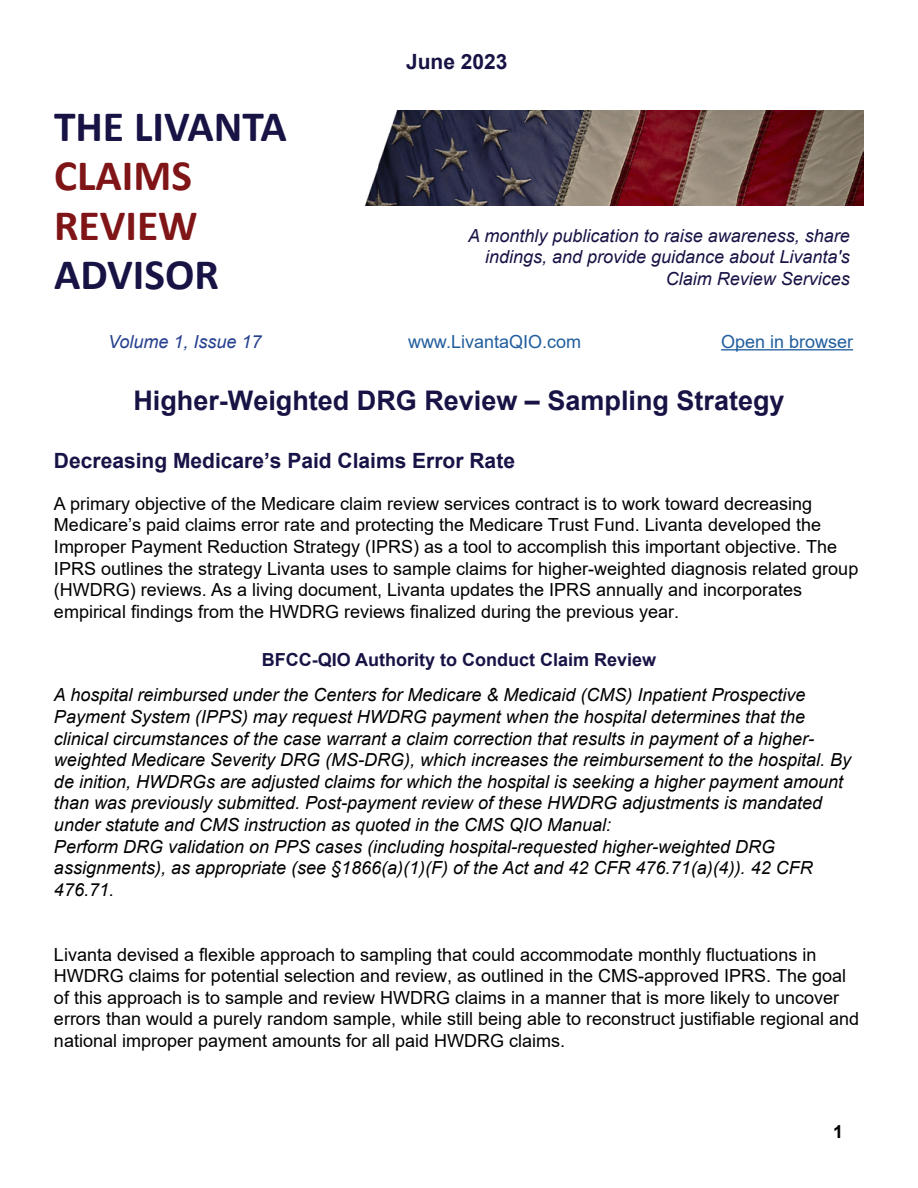
<style>
.page{position:relative;width:918px;height:1188px;background:#fff}
.page>*{position:absolute;margin:0;border:0;box-sizing:border-box;transform-origin:0 0}
.t1{font:700 43.5px "Calibri";color:#171345}
.t2{font:700 43.5px/49.5px "Calibri";color:#801517}
.t3{font:700 27px "Arial";color:#171345}
.t4{font:700 21px "Arial";color:#171346}
.t5{font:700 21px "Arial";color:#171345}
.t6{font:18px/21.6px "Arial";color:#000}
.t7{font:italic 18px/21.6px "Arial";color:#000}
.t8{font:italic 18px/21.6px "Arial";color:#171345;text-align:right}
.t9{font:700 18px "Arial";color:#171345}
.t10{font:18px "Arial";color:#215e9e}
.t11{font:italic 18px "Arial";color:#25408f}
.t12{font:700 18px "Arial";color:#000}
</style>
<div class="page">
<img style="left:365px;top:110px;width:499px;height:95px">
<hr style="left:721px;top:349px;width:132px;height:1px;background:#215e9e">
<h1 class="t1" style="left:54px;top:95px;width:234px">THE LIVANTA</h1>
<h1 class="t2" style="left:54px;top:150px;width:145px">CLAIMS<br>REVIEW</h1>
<h1 class="t1" style="left:54px;top:244px;width:166px">ADVISOR</h1>
<p class="t5" style="left:406px;top:47px;width:103px">June 2023</p>
<p class="t8" style="left:468px;top:225px;width:383px">A monthly publication to raise awareness, share indings, and provide guidance about Livanta's<br>Claim Review Services</p>
<p class="t11" style="left:108px;top:330px;width:155px">Volume 1, Issue 17</p>
<p class="t10" style="left:408px;top:329px;width:175px">www.LivantaQIO.com</p>
<p class="t10" style="left:721px;top:329px;width:134px">Open in browser</p>
<h2 class="t3" style="left:133px;top:382px;width:653px">Higher-Weighted DRG Review – Sampling Strategy</h2>
<p class="t4" style="left:54px;top:446px;width:463px">Decreasing Medicare’s Paid Claims Error Rate</p>
<p class="t6" style="left:54px;top:493px;width:806px">A primary objective of the Medicare claim review services contract is to work toward decreasing Medicare’s paid claims error rate and protecting the Medicare Trust Fund. Livanta developed the Improper Payment Reduction Strategy (IPRS) as a tool to accomplish this important objective. The IPRS outlines the strategy Livanta uses to sample claims for higher-weighted diagnosis related group (HWDRG) reviews. As a living document, Livanta updates the IPRS annually and incorporates empirical findings from the HWDRG reviews finalized during the previous year.</p>
<p class="t9" style="left:262px;top:647px;width:396px">BFCC-QIO Authority to Conduct Claim Review</p>
<p class="t7" style="left:54px;top:685px;width:799px">A hospital reimbursed under the Centers for Medicare &amp; Medicaid (CMS) Inpatient Prospective Payment System (IPPS) may request HWDRG payment when the hospital determines that the clinical circumstances of the case warrant a claim correction that results in payment of a higher&shy;weighted Medicare Severity DRG (MS-DRG), which increases the reimbursement to the hospital. By de inition, HWDRGs are adjusted claims for which the hospital is seeking a higher payment amount than was previously submitted. Post-payment review of these HWDRG adjustments is mandated under statute and CMS instruction as quoted in the CMS QIO Manual:<br>Perform DRG validation on PPS cases (including hospital-requested higher-weighted DRG assignments), as appropriate (see §1866(a)(1)(F) of the Act and 42 CFR 476.71(a)(4)). 42 CFR 476.71.</p>
<p class="t6" style="left:54px;top:943px;width:807px">Livanta devised a flexible approach to sampling that could accommodate monthly fluctuations in HWDRG claims for potential selection and review, as outlined in the CMS-approved IPRS. The goal of this approach is to sample and review HWDRG claims in a manner that is more likely to uncover errors than would a purely random sample, while still being able to reconstruct justifiable regional and national improper payment amounts for all paid HWDRG claims.</p>
<p class="t12" style="left:833px;top:1119px;width:12px">1</p>
</div>
